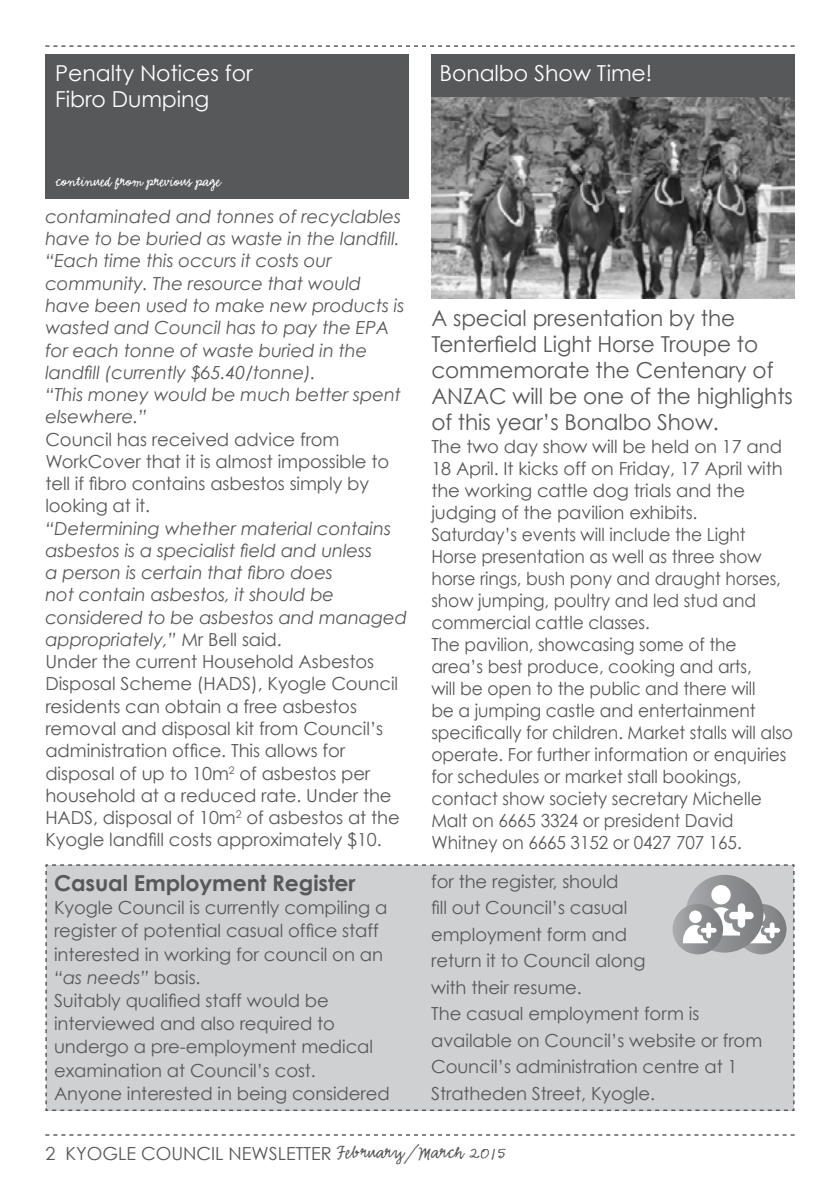
<style>
.page{position:relative;width:840px;height:1191px;background:#fff}
.page>*{position:absolute;margin:0;border:0;box-sizing:border-box;transform-origin:0 0}
.t1{font:22px/26px "Century Gothic";letter-spacing:-.005em;color:#57585a}
.t2{font:22px/26px "Century Gothic";letter-spacing:-.005em;color:#fff}
.t3{font:700 22px "Century Gothic";letter-spacing:-.005em;color:#57585a}
.t4{font:18px/22.2px "Century Gothic";letter-spacing:-.005em;color:#57585a}
.t5{font:18px/22px "Century Gothic";letter-spacing:-.005em;color:#57585a;scale:.95 1}
.t6{font:italic 18px/22.2px "Century Gothic";letter-spacing:-.005em;color:#57585a}
.t7{font:16px "Emmascript MVB";letter-spacing:-.01em;color:#fff}
.s1{font-style:normal}
.s2{font-style:italic}
.s3{font-family:"Emmascript MVB";font-size:20px}
</style>
<div class="page">
<svg style="left:45px;top:45px;width:749px;height:2px"></svg>
<svg style="left:45px;top:1134px;width:749px;height:1px"></svg>
<div style="left:45px;top:54px;width:363px;height:144px;background:#57585a"></div>
<div style="left:431px;top:54px;width:363px;height:144px;background:#57585a"></div>
<div style="left:45px;top:864px;width:749px;height:247px;background:#cfd0d2"></div>
<img style="left:431px;top:98px;width:363px;height:200px">
<p class="t2" style="left:55px;top:59px;width:199px">Penalty Notices for<br>Fibro Dumping</p>
<p class="t2" style="left:439px;top:59px;width:214px">Bonalbo Show Time!</p>
<p class="t7" style="left:56px;top:173px;width:167px">continued from previous page</p>
<p class="t6" style="left:45px;top:205px;width:357px">contaminated and tonnes of recyclables have to be buried as waste in the landfill.</p>
<p class="t6" style="left:45px;top:249px;width:360px">“Each time this occurs it costs our community. The resource that would have been used to make new products is wasted and Council has to pay the EPA for each tonne of waste buried in the landfill (currently $65.40/tonne).</p>
<p class="t6" style="left:45px;top:383px;width:357px">“This money would be much better spent elsewhere.”</p>
<p class="t4" style="left:45px;top:428px;width:345px">Council has received advice from<br>WorkCover that it is almost impossible to tell if fibro contains asbestos simply by looking at it.</p>
<p class="t6" style="left:45px;top:517px;width:363px">“Determining whether material contains asbestos is a specialist field and unless<br>a person is certain that fibro does<br>not contain asbestos, it should be considered to be asbestos and managed appropriately,” <span class="s1">Mr Bell said.</span></p>
<p class="t4" style="left:45px;top:650px;width:355px">Under the current Household Asbestos Disposal Scheme (HADS), Kyogle Council residents can obtain a free asbestos removal and disposal kit from Council’s administration office. This allows for disposal of up to 10m<sup>2</sup> of asbestos per household at a reduced rate. Under the HADS, disposal of 10m<sup>2</sup> of asbestos at the Kyogle landfill costs approximately $10.</p>
<p class="t3" style="left:54px;top:869px;width:303px">Casual Employment Register</p>
<p class="t4" style="left:54px;top:896px;width:334px;line-height:23.2px">Kyogle Council is currently compiling a register of potential casual office staff interested in working for council on an <span class="s2">“as needs”</span> basis.</p>
<p class="t4" style="left:54px;top:988px;width:320px;line-height:23.2px">Suitably qualified staff would be interviewed and also required to undergo a pre-employment medical examination at Council’s cost.</p>
<p class="t4" style="left:54px;top:1082px;width:337px">Anyone interested in being considered</p>
<p class="t1" style="left:431px;top:305px;width:363px">A special presentation by the<br>Tenterfield Light Horse Troupe to commemorate the Centenary of<br>ANZAC will be one of the highlights of this year’s Bonalbo Show.</p>
<p class="t4" style="left:431px;top:435px;width:353px">The two day show will be held on 17 and 18 April. It kicks off on Friday, 17 April with the working cattle dog trials and the judging of the pavilion exhibits.</p>
<p class="t5" style="left:431px;top:523px;width:369px">Saturday’s events will include the Light Horse presentation as well as three show horse rings, bush pony and draught horses, show jumping, poultry and led stud and commercial cattle classes.</p>
<p class="t5" style="left:431px;top:633px;width:382px">The pavilion, showcasing some of the<br>area’s best produce, cooking and arts,<br>will be open to the public and there will<br>be a jumping castle and entertainment specifically for children. Market stalls will also operate. For further information or enquiries for schedules or market stall bookings, contact show society secretary Michelle Malt on 6665 3324 or president David Whitney on 6665 3152 or 0427 707 165.</p>
<p class="t4" style="left:431px;top:868px;width:216px;line-height:26.4px">for the register, should<br>fill out Council’s casual employment form and return it to Council along with their resume.</p>
<p class="t4" style="left:431px;top:1000px;width:332px;line-height:26.4px">The casual employment form is available on Council’s website or from Council’s administration centre at 1<br>Stratheden Street, Kyogle.</p>
<p class="t4" style="left:45px;top:1142px;width:462px">2 KYOGLE COUNCIL NEWSLETTER <span class="s3">February/March 2015</span></p>
</div>
